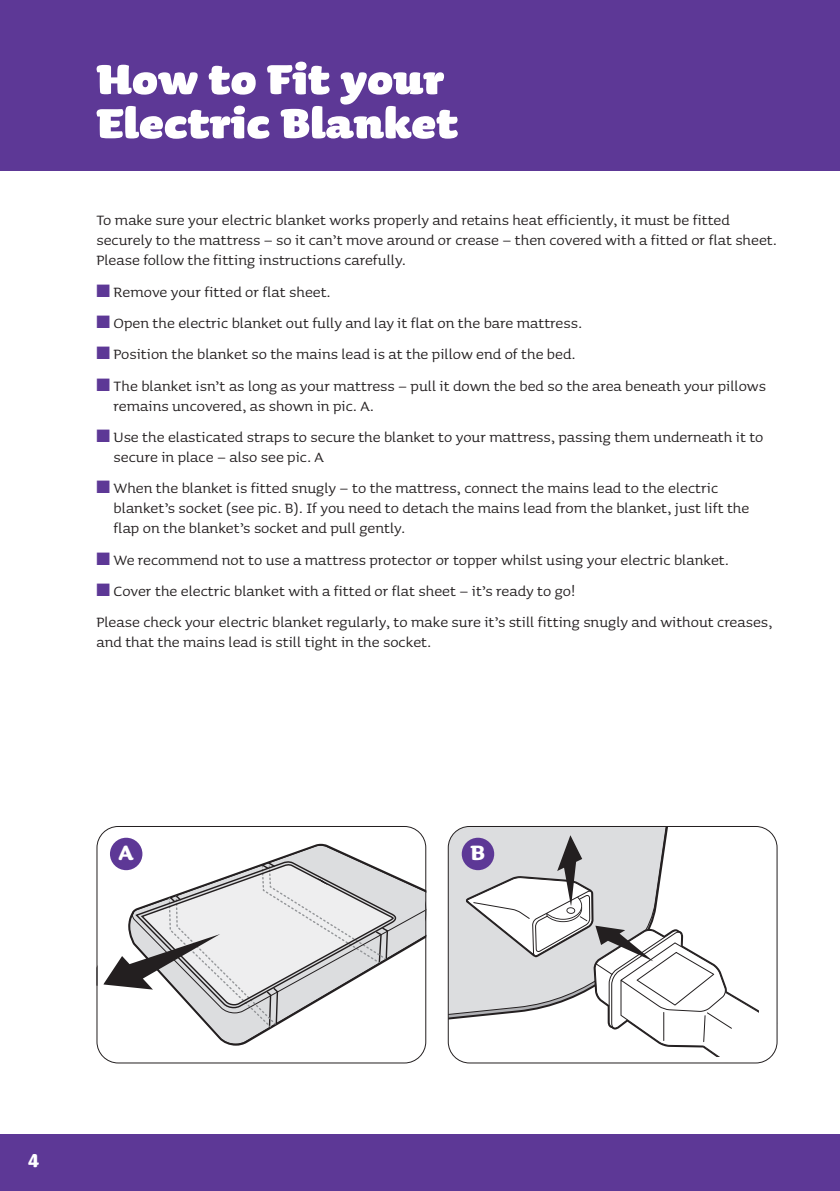
<style>
.page{position:relative;width:840px;height:1191px;background:#fff}
.page>*{position:absolute;margin:0;border:0;box-sizing:border-box;transform-origin:0 0}
.t1{font:900 50px/44px "Sauna Pro";color:#fff}
.t2{font:700 26.6px "Sauna Pro";color:#fff}
.t3{font:18px/20px "Sauna Pro";color:#231f20}
.s1{color:#5d3896}
</style>
<div class="page">
<div style="left:0;top:0;width:839px;height:170px;background:#5d3896"></div>
<div style="left:0;top:1134px;width:839px;height:57px;background:#5d3896"></div>
<svg style="left:447px;top:826px;width:330px;height:237px"></svg>
<svg style="left:96px;top:826px;width:330px;height:237px"></svg>
<svg style="left:109px;top:842px;width:317px;height:204px"></svg>
<svg style="left:96px;top:861px;width:301px;height:167px"></svg>
<div style="left:110px;top:837px;width:32px;height:33px;background:#5d3896;border-radius:50%"></div>
<div style="left:461px;top:837px;width:33px;height:33px;background:#5d3896;border-radius:50%"></div>
<p class="t1" style="left:96px;top:56px;width:363px">How to Fit your<br>Electric Blanket</p>
<p class="t3" style="left:96px;top:210px;width:681px">To make sure your electric blanket works properly and retains heat efficiently, it must be fitted securely to the mattress – so it can’t move around or crease – then covered with a fitted or flat sheet.<br>Please follow the fitting instructions carefully.</p>
<p class="t3" style="left:96px;top:282px;width:235px"><span class="s1">■</span> Remove your fitted or flat sheet.</p>
<p class="t3" style="left:96px;top:313px;width:487px"><span class="s1">■</span> Open the electric blanket out fully and lay it flat on the bare mattress.</p>
<p class="t3" style="left:96px;top:344px;width:480px"><span class="s1">■</span> Position the blanket so the mains lead is at the pillow end of the bed.</p>
<p class="t3" style="left:114px;top:376px;width:653px;text-indent:-17px"><span class="s1">■</span> The blanket isn’t as long as your mattress – pull it down the bed so the area beneath your pillows remains uncovered, as shown in pic. A.</p>
<p class="t3" style="left:114px;top:427px;width:651px;text-indent:-17px"><span class="s1">■</span> Use the elasticated straps to secure the blanket to your mattress, passing them underneath it to secure in place – also see pic. A</p>
<p class="t3" style="left:114px;top:478px;width:637px;text-indent:-17px"><span class="s1">■</span> When the blanket is fitted snugly – to the mattress, connect the mains lead to the electric blanket’s socket (see pic. B). If you need to detach the mains lead from the blanket, just lift the flap on the blanket’s socket and pull gently.</p>
<p class="t3" style="left:96px;top:550px;width:633px"><span class="s1">■</span> We recommend not to use a mattress protector or topper whilst using your electric blanket.</p>
<p class="t3" style="left:96px;top:581px;width:480px"><span class="s1">■</span> Cover the electric blanket with a fitted or flat sheet – it’s ready to go!</p>
<p class="t3" style="left:96px;top:612px;width:677px">Please check your electric blanket regularly, to make sure it’s still fitting snugly and without creases, and that the mains lead is still tight in the socket.</p>
<p class="t2" style="left:118px;top:837px;width:17px">A</p>
<p class="t2" style="left:470px;top:837px;width:16px">B</p>
</div>
